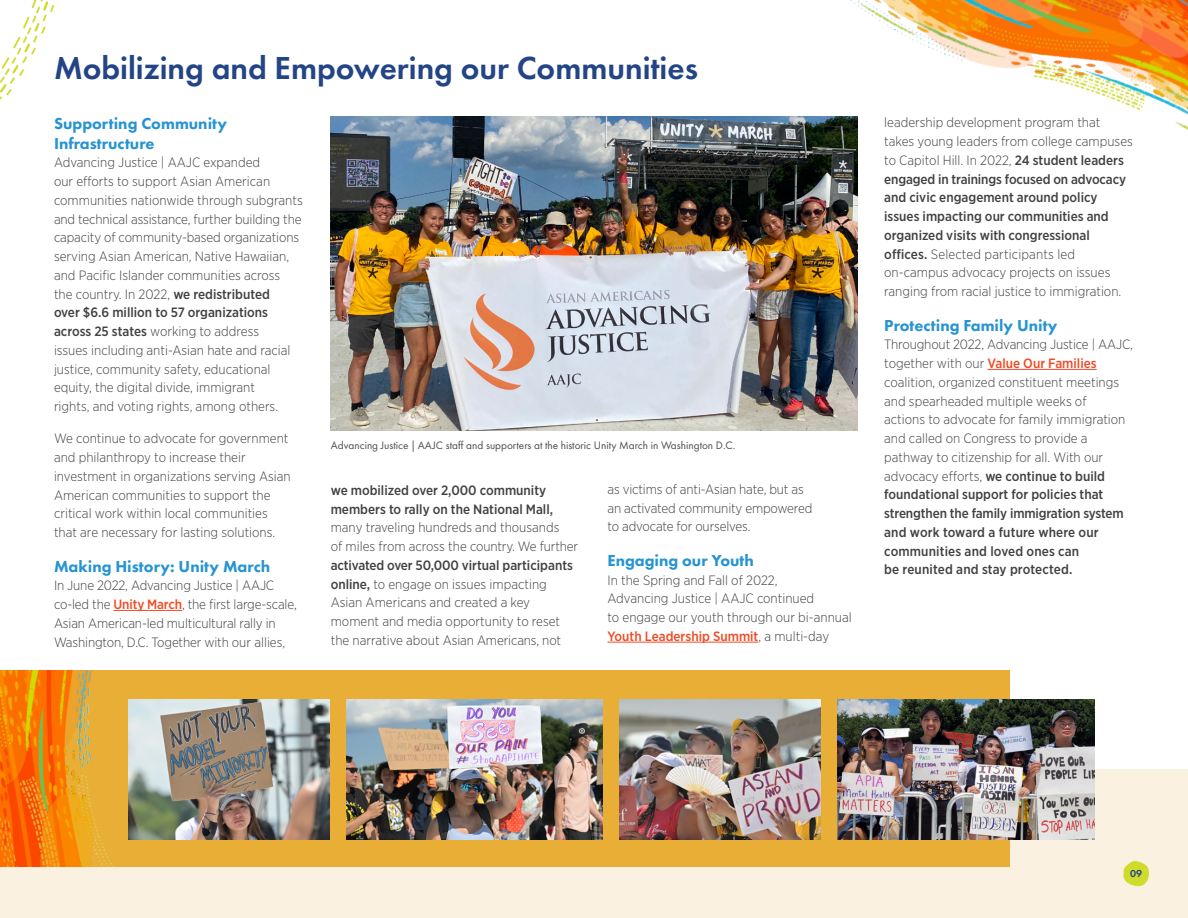
<style>
.page{position:relative;width:1188px;height:918px;background:#fff}
.page>*{position:absolute;margin:0;border:0;box-sizing:border-box;transform-origin:0 0}
.t1{font:600 33px "Futura PT";color:#234586}
.t2{font:800 16.5px/19.5px "Futura PT";color:#2794d1}
.t3{font:300 13.5px/18.8px "Gotham Narrow";color:#414042}
.t4{font:500 13.5px/18.8px "Gotham Narrow";color:#414042}
.t5{font:11.25px "Futura PT";color:#4d4d4f}
.t6{font:600 10.5px "Futura PT";color:#234586}
.s1{font-weight:500}
.s2{font-weight:500;color:#f04a23}
</style>
<div class="page">
<div style="left:0;top:769px;width:1188px;height:149px;background:#fbf1e1"></div>
<hr style="left:114px;top:610px;width:68px;height:1px;background:#f04a23">
<hr style="left:608px;top:642px;width:150px;height:1px;background:#f04a23">
<hr style="left:988px;top:369px;width:109px;height:1px;background:#f04a23">
<svg style="left:1123px;top:861px;width:26px;height:26px"></svg>
<svg style="left:0;top:0;width:54px;height:100px"></svg>
<img style="left:331px;top:116px;width:526px;height:314px">
<div style="left:0;top:671px;width:1009px;height:196px;background:#e9ae36"></div>
<img style="left:0;top:671px;width:148px;height:196px">
<img style="left:346px;top:699px;width:257px;height:140px">
<img style="left:838px;top:699px;width:256px;height:140px">
<img style="left:128px;top:699px;width:201px;height:140px">
<img style="left:620px;top:699px;width:201px;height:140px">
<img style="left:815px;top:0;width:373px;height:294px">
<h1 class="t1" style="left:54px;top:47px;width:646px">Mobilizing and Empowering our Communities</h1>
<p class="t2" style="left:54px;top:114px;width:175px">Supporting Community<br>Infrastructure</p>
<p class="t3" style="left:54px;top:153px;width:250px">Advancing Justice | AAJC expanded<br>our efforts to support Asian American communities nationwide through subgrants and technical assistance, further building the capacity of community-based organizations serving Asian American, Native Hawaiian, and Pacific Islander communities across<br>the country. In 2022, <span class="s1">we redistributed<br>over $6.6 million to 57 organizations across 25 states</span> working to address<br>issues including anti-Asian hate and racial justice, community safety, educational equity, the digital divide, immigrant<br>rights, and voting rights, among others.</p>
<p class="t3" style="left:54px;top:429px;width:238px">We continue to advocate for government and philanthropy to increase their investment in organizations serving Asian American communities to support the critical work within local communities that are necessary for lasting solutions.</p>
<p class="t2" style="left:54px;top:556px;width:218px">Making History: Unity March</p>
<p class="t3" style="left:54px;top:576px;width:244px">In June 2022, Advancing Justice | AAJC co-led the <span class="s2">Unity March</span>, the first large-scale, Asian American-led multicultural rally in Washington, D.C. Together with our allies,</p>
<p class="t5" style="left:331px;top:439px;width:406px">Advancing Justice | AAJC staff and supporters at the historic Unity March in Washington D.C.</p>
<p class="t3" style="left:608px;top:479px;width:206px">as victims of anti-Asian hate, but as an activated community empowered to advocate for ourselves.</p>
<p class="t2" style="left:608px;top:550px;width:148px">Engaging our Youth</p>
<p class="t3" style="left:608px;top:570px;width:246px">In the Spring and Fall of 2022,<br>Advancing Justice | AAJC continued<br>to engage our youth through our bi-annual <span class="s2">Youth Leadership Summit</span>, a multi-day</p>
<p class="t4" style="left:331px;top:480px;width:224px">we mobilized over 2,000 community members to rally on the National Mall,</p>
<p class="t3" style="left:331px;top:518px;width:249px">many traveling hundreds and thousands<br>of miles from across the country. We further</p>
<p class="t3" style="left:331px;top:555px;width:244px"><span class="s1">activated over 50,000 virtual participants online,</span> to engage on issues impacting Asian Americans and created a key moment and media opportunity to reset the narrative about Asian Americans, not</p>
<p class="t3" style="left:884px;top:113px;width:250px">leadership development program that takes young leaders from college campuses to Capitol Hill. In 2022, <span class="s1">24 student leaders engaged in trainings focused on advocacy and civic engagement around policy issues impacting our communities and organized visits with congressional offices.</span> Selected participants led on-campus advocacy projects on issues ranging from racial justice to immigration.</p>
<p class="t2" style="left:884px;top:315px;width:175px">Protecting Family Unity</p>
<p class="t3" style="left:884px;top:335px;width:250px">Throughout 2022, Advancing Justice | AAJC, together with our <span class="s2">Value Our Families </span>coalition, organized constituent meetings and spearheaded multiple weeks of<br>actions to advocate for family immigration and called on Congress to provide a pathway to citizenship for all. With our advocacy efforts, <span class="s1">we continue to build foundational support for policies that strengthen the family immigration system and work toward a future where our communities and loved ones can<br>be reunited and stay protected.</span></p>
<p class="t6" style="left:1130px;top:867px;width:13px">09</p>
</div>
